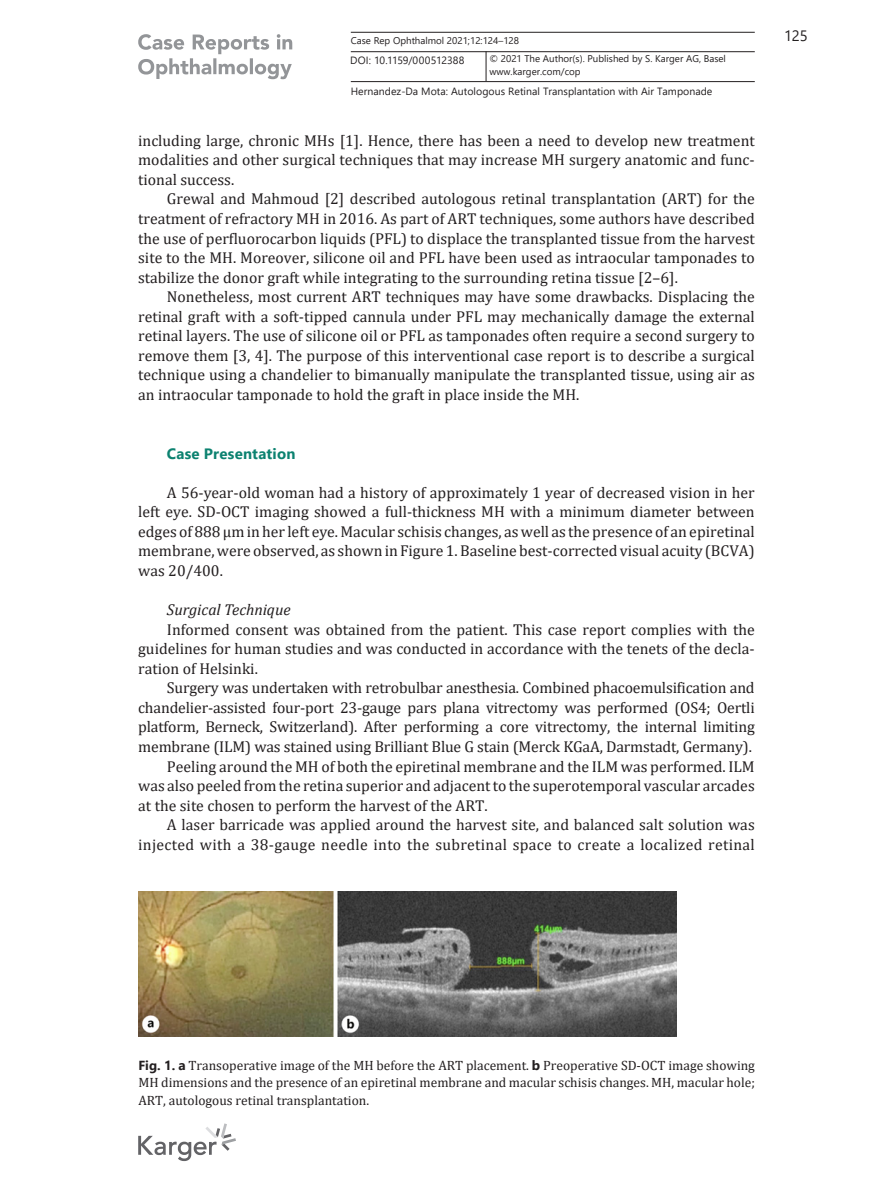
<style>
.page{position:relative;width:893px;height:1191px;background:#fff}
.page>*{position:absolute;margin:0;border:0;box-sizing:border-box;transform-origin:0 0}
.t1{font:15.75px/19.5px "Cambria";color:#231f20;text-align:justify}
.t2{font:15.75px "Cambria";letter-spacing:.02em;color:#231f20}
.t3{font:italic 15.75px "Cambria";letter-spacing:-.005em;color:#231f20}
.t4{font:700 15px "Segoe UI";letter-spacing:.015em;color:#0c8270}
.t5{font:15px "Segoe UI";color:#231f20}
.t6{font:13.5px/17.4px "Cambria";color:#231f20;text-align:justify}
.t7{font:10.5px "Segoe UI";letter-spacing:.005em;color:#231f20}
.t8{font:9.75px "Segoe UI";color:#231f20}
.s1{font-family:"Segoe UI";font-weight:700;font-size:13.2px}
.s2{font-family:"Segoe UI";font-weight:700}
</style>
<div class="page">
<svg style="left:138px;top:34px;width:154px;height:45px"></svg>
<hr style="left:351px;top:51px;width:404px;height:1px;background:#231f20">
<hr style="left:351px;top:81px;width:404px;height:1px;background:#231f20">
<hr style="left:351px;top:32px;width:404px;height:1px;background:#231f20">
<hr style="left:486px;top:51px;width:1px;height:30px;background:#231f20">
<svg style="left:138px;top:1123px;width:98px;height:38px"></svg>
<img style="left:138px;top:892px;width:538px;height:144px">
<p class="t8" style="left:351px;top:31px;width:170px">Case Rep Ophthalmol 2021;12:124–128</p>
<p class="t7" style="left:350px;top:50px;width:116px">DOI: 10.1159/000512388</p>
<p class="t8" style="left:489px;top:50px;width:238px">© 2021 The Author(s). Published by S. Karger AG, Basel</p>
<p class="t8" style="left:489px;top:62px;width:93px">www.karger.com/cop</p>
<p class="t7" style="left:351px;top:81px;width:363px">Hernandez-Da Mota: Autologous Retinal Transplantation with Air Tamponade</p>
<p class="t1" style="left:138px;top:131px;width:618px">including large, chronic MHs [1]. Hence, there has been a need to develop new treatment modalities and other surgical techniques that may increase MH surgery anatomic and func&shy;tional success.</p>
<p class="t1" style="left:138px;top:189px;width:618px;text-indent:29px">Grewal and Mahmoud [2] described autologous retinal transplantation (ART) for the treatment of refractory MH in 2016. As part of ART techniques, some authors have described the use of perfluorocarbon liquids (PFL) to displace the transplanted tissue from the harvest site to the MH. Moreover, silicone oil and PFL have been used as intraocular tamponades to stabilize the donor graft while integrating to the surrounding retina tissue [2–6].</p>
<p class="t1" style="left:138px;top:287px;width:618px;text-indent:29px">Nonetheless, most current ART techniques may have some drawbacks. Displacing the retinal graft with a soft-tipped cannula under PFL may mechanically damage the external retinal layers. The use of silicone oil or PFL as tamponades often require a second surgery to remove them [3, 4]. The purpose of this interventional case report is to describe a surgical technique using a chandelier to bimanually manipulate the transplanted tissue, using air as an intraocular tamponade to hold the graft in place inside the MH.</p>
<p class="t4" style="left:167px;top:439px;width:130px">Case Presentation</p>
<p class="t1" style="left:138px;top:482px;width:618px;text-indent:29px">A 56-year-old woman had a history of approximately 1 year of decreased vision in her left eye. SD-OCT imaging showed a full-thickness MH with a minimum diameter between edges of 888 μm in her left eye. Macular schisis changes, as well as the presence of an epiretinal membrane, were observed, as shown in Figure 1. Baseline best-corrected visual acuity (BCVA) was 20/400.</p>
<p class="t3" style="left:167px;top:598px;width:125px">Surgical Technique</p>
<p class="t1" style="left:138px;top:619px;width:618px;text-indent:29px">Informed consent was obtained from the patient. This case report complies with the guidelines for human studies and was conducted in accordance with the tenets of the decla&shy;ration of Helsinki.</p>
<p class="t1" style="left:167px;top:678px;width:589px">Surgery was undertaken with retrobulbar anesthesia. Combined phacoemulsification and</p>
<p class="t1" style="left:138px;top:697px;width:618px">chandelier-assisted four-port 23-gauge pars plana vitrectomy was performed (OS4; Oertli</p>
<p class="t1" style="left:138px;top:717px;width:618px">platform, Berneck, Switzerland). After performing a core vitrectomy, the internal limiting</p>
<p class="t1" style="left:138px;top:737px;width:615px">membrane (ILM) was stained using Brilliant Blue G stain (Merck KGaA, Darmstadt, Germany).</p>
<p class="t1" style="left:167px;top:756px;width:589px">Peeling around the MH of both the epiretinal membrane and the ILM was performed. ILM</p>
<p class="t1" style="left:138px;top:776px;width:618px">was also peeled from the retina superior and adjacent to the superotemporal vascular arcades</p>
<p class="t1" style="left:138px;top:795px;width:351px">at the site chosen to perform the harvest of the ART.</p>
<p class="t1" style="left:167px;top:815px;width:589px">A laser barricade was applied around the harvest site, and balanced salt solution was</p>
<p class="t2" style="left:138px;top:835px;width:618px">injected with a 38-gauge needle into the subretinal space to create a localized retinal</p>
<p class="t5" style="left:784px;top:22px;width:25px">125</p>
<p class="t6" style="left:138px;top:1056px;width:618px"><span class="s1">Fig. 1.</span> <span class="s2">a</span> Transoperative image of the MH before the ART placement. <span class="s2">b</span> Preoperative SD-OCT image showing MH dimensions and the presence of an epiretinal membrane and macular schisis changes. MH, macular hole; ART, autologous retinal transplantation.</p>
</div>
